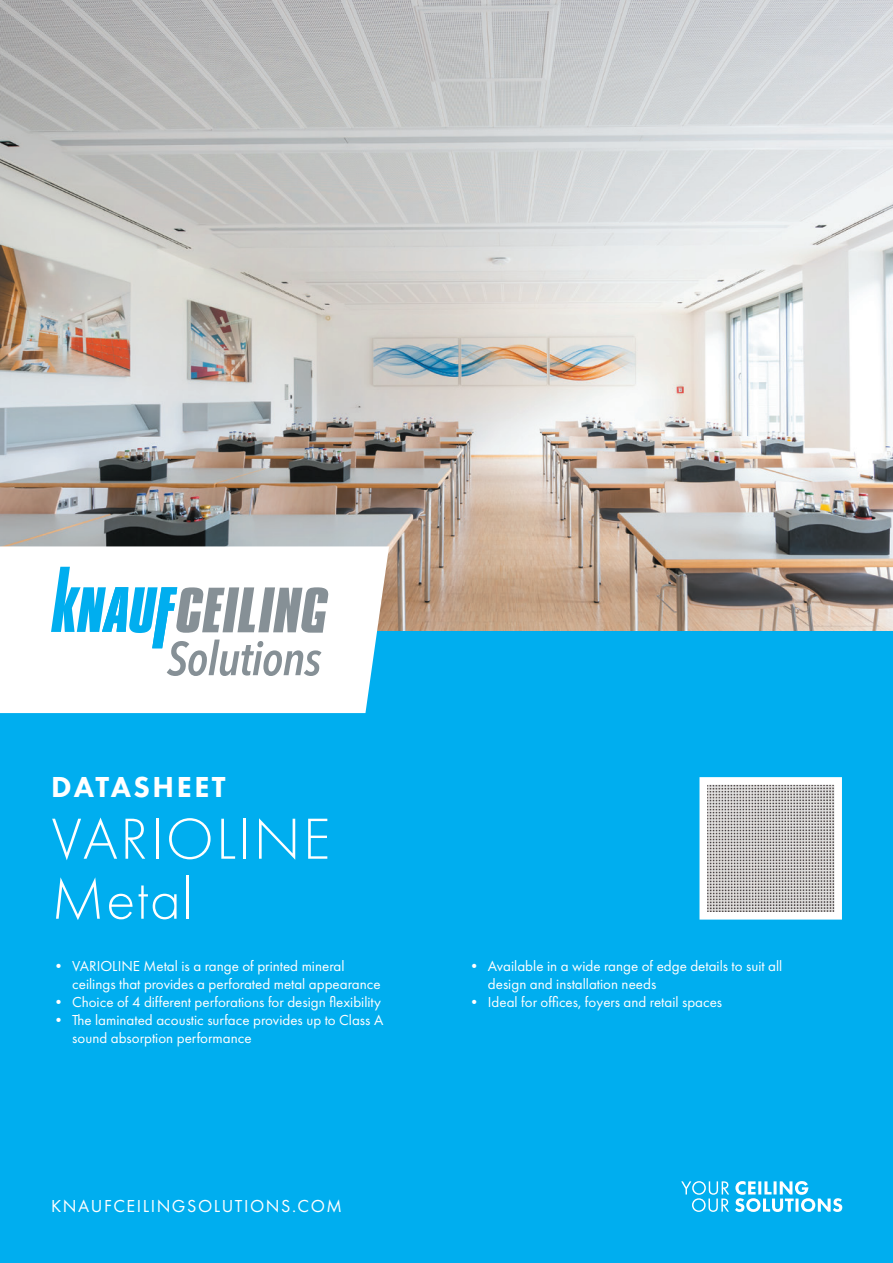
<style>
.page{position:relative;width:893px;height:1263px;background:#fff}
.page>*{position:absolute;margin:0;border:0;box-sizing:border-box;transform-origin:0 0}
.t1{font:300 60px/60px "Futura PT";letter-spacing:.035em;color:#fff}
.t2{font:800 30px "Futura PT";letter-spacing:.085em;color:#fff}
.t3{font:18px "Futura PT";letter-spacing:.085em;color:#fff}
.t4{font:15px/18px "Futura PT";color:#fff}
</style>
<div class="page">
<img style="left:0;top:0;width:893px;height:631px">
<div style="left:0;top:631px;width:893px;height:632px;background:#00aeef"></div>
<svg style="left:699px;top:777px;width:143px;height:143px;background:#c6c5c5"></svg>
<svg style="left:681px;top:1181px;width:161px;height:31px"></svg>
<svg style="left:0;top:546px;width:389px;height:167px;fill:#fff"></svg>
<svg style="left:51px;top:567px;width:278px;height:109px"></svg>
<h2 class="t2" style="left:51px;top:769px;width:176px">DATASHEET</h2>
<h1 class="t1" style="left:51px;top:809px;width:281px">VARIOLINE<br>Metal</h1>
<p class="t4" style="left:72px;top:957px;width:310px;text-indent:-21px">• VARIOLINE Metal is a range of printed mineral ceilings that provides a perforated metal appearance</p>
<p class="t4" style="left:51px;top:993px;width:332px">• Choice of 4 different perforations for design flexibility</p>
<p class="t4" style="left:72px;top:1011px;width:313px;text-indent:-21px">• The laminated acoustic surface provides up to Class A sound absorption performance</p>
<p class="t3" style="left:51px;top:1195px;width:292px">KNAUFCEILINGSOLUTIONS.COM</p>
<p class="t4" style="left:488px;top:957px;width:296px;text-indent:-21px">• Available in a wide range of edge details to suit all design and installation needs</p>
<p class="t4" style="left:467px;top:993px;width:257px">• Ideal for offices, foyers and retail spaces</p>
</div>
